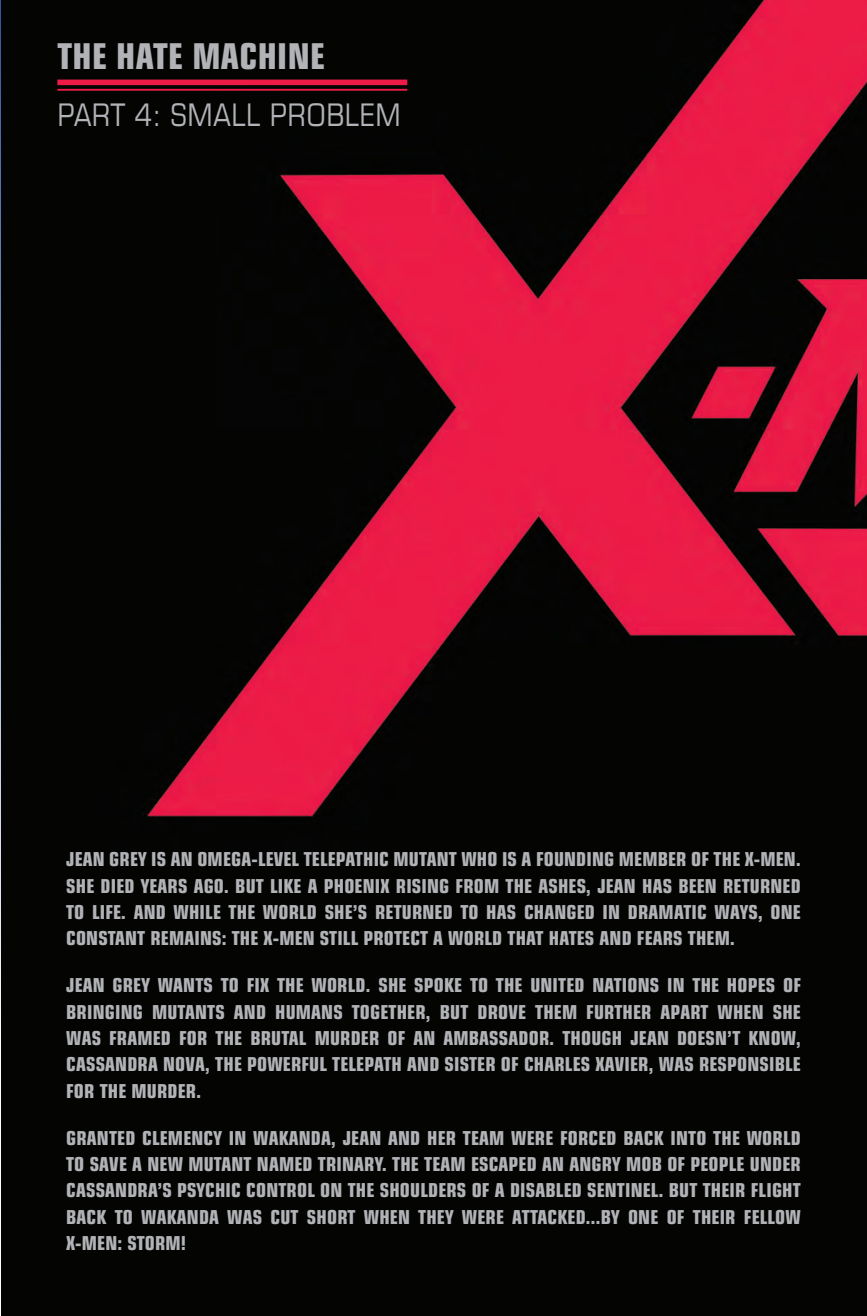
<style>
.page{position:relative;width:867px;height:1316px;background:#fff}
.page>*{position:absolute;margin:0;border:0;box-sizing:border-box;transform-origin:0 0}
.t1{font:700 condensed 35.7px "Eurostile LT Pro";letter-spacing:.01em;color:#b2b3b7}
.t2{font:condensed 31.15px "Eurostile LT Pro";letter-spacing:.01em;color:#b2b3b7}
.t3{font:700 condensed 19.25px/26.2px "Eurostile LT Pro";letter-spacing:.01em;color:#b2b3b7;text-align:justify}
</style>
<div class="page">
<img style="left:1px;top:0;width:865px;height:1315px">
<hr style="left:57px;top:89px;width:350px;height:2px;background:#ed1c47">
<div style="left:57px;top:80px;width:350px;height:5px;background:#ed1c47"></div>
<h1 class="t1" style="left:57px;top:35px;width:269px">THE HATE MACHINE</h1>
<h2 class="t2" style="left:57px;top:97px;width:345px">PART 4: SMALL PROBLEM</h2>
<p class="t3" style="left:66px;top:845px;width:736px">JEAN GREY IS AN OMEGA-LEVEL TELEPATHIC MUTANT WHO IS A FOUNDING MEMBER OF THE X-MEN.<br>SHE DIED YEARS AGO. BUT LIKE A PHOENIX RISING FROM THE ASHES, JEAN HAS BEEN RETURNED TO LIFE. AND WHILE THE WORLD SHE’S RETURNED TO HAS CHANGED IN DRAMATIC WAYS, ONE CONSTANT REMAINS: THE X-MEN STILL PROTECT A WORLD THAT HATES AND FEARS THEM.</p>
<p class="t3" style="left:66px;top:972px;width:736px">JEAN GREY WANTS TO FIX THE WORLD. SHE SPOKE TO THE UNITED NATIONS IN THE HOPES OF BRINGING MUTANTS AND HUMANS TOGETHER, BUT DROVE THEM FURTHER APART WHEN SHE WAS FRAMED FOR THE BRUTAL MURDER OF AN AMBASSADOR. THOUGH JEAN DOESN’T KNOW, CASSANDRA NOVA, THE POWERFUL TELEPATH AND SISTER OF CHARLES XAVIER, WAS RESPONSIBLE FOR THE MURDER.</p>
<p class="t3" style="left:66px;top:1124px;width:735px">GRANTED CLEMENCY IN WAKANDA, JEAN AND HER TEAM WERE FORCED BACK INTO THE WORLD TO SAVE A NEW MUTANT NAMED TRINARY. THE TEAM ESCAPED AN ANGRY MOB OF PEOPLE UNDER CASSANDRA’S PSYCHIC CONTROL ON THE SHOULDERS OF A DISABLED SENTINEL. BUT THEIR FLIGHT BACK TO WAKANDA WAS CUT SHORT WHEN THEY WERE ATTACKED...BY ONE OF THEIR FELLOW X-MEN: STORM!</p>
</div>
